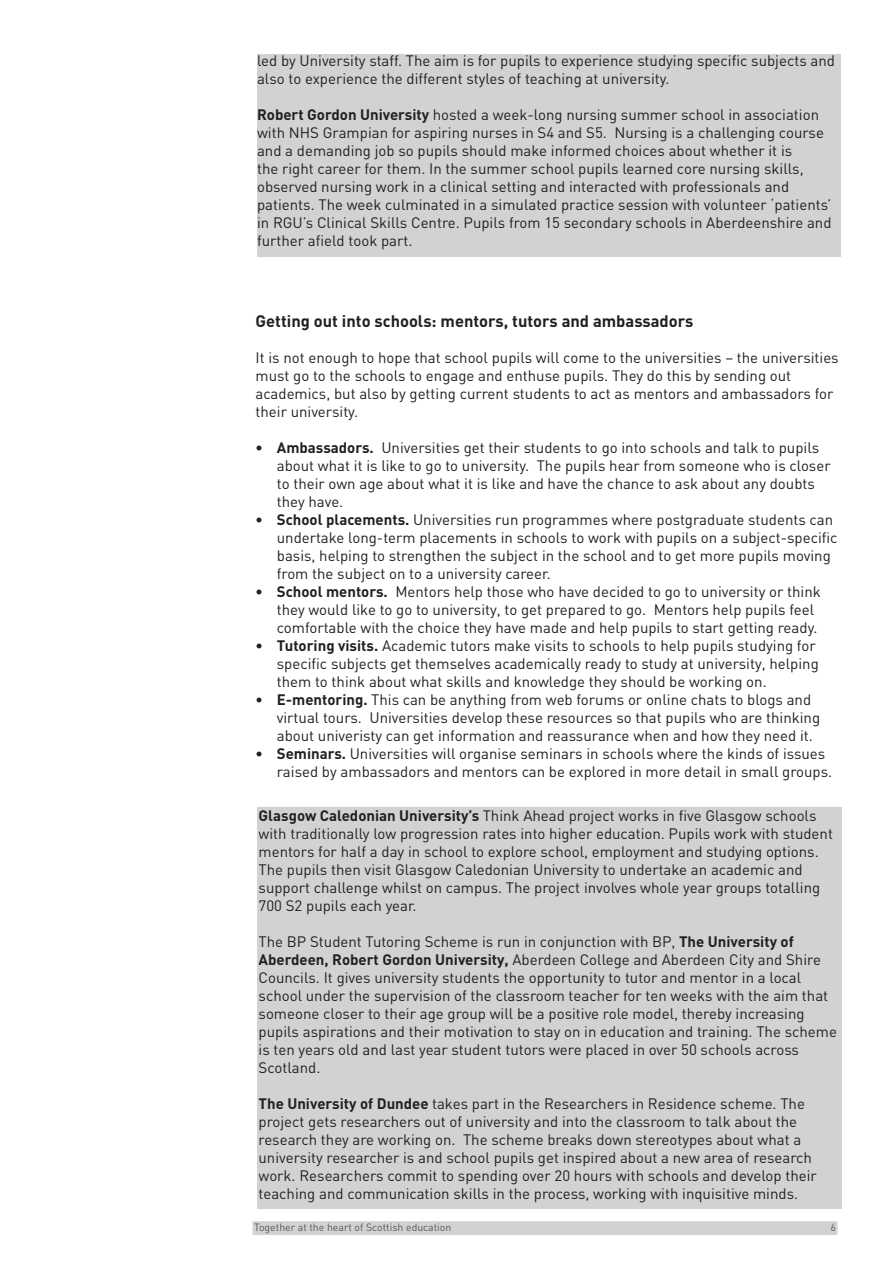
<style>
.page{position:relative;width:893px;height:1263px;background:#fff}
.page>*{position:absolute;margin:0;border:0;box-sizing:border-box;transform-origin:0 0}
.t1{font:700 16.5px "DIN";color:#231f20}
.Bullets-test{font:15px/18px "DIN";color:#231f20}
.t2{font:10.5px "DIN";color:#57585a}
.s1{font-weight:700}
</style>
<div class="page">
<div style="left:258px;top:808px;width:583px;height:400px;background:#d1d2d4"></div>
<div style="left:257px;top:807px;width:585px;height:402px;border:2px solid #d1d2d4"></div>
<div style="left:253px;top:1222px;width:584px;height:12px;background:#d1d2d4"></div>
<div style="left:253px;top:1221px;width:584px;height:14px;border:2px solid #d1d2d4"></div>
<div style="left:257px;top:54px;width:583px;height:203px;background:#d1d2d4"></div>
<p class="Bullets-test" style="left:257px;top:52px;width:579px">led by University staff. The aim is for pupils to experience studying specific subjects and also to experience the different styles of teaching at university.</p>
<p class="Bullets-test" style="left:257px;top:106px;width:576px"><span class="s1">Robert Gordon University</span> hosted a week-long nursing summer school in association with NHS Grampian for aspiring nurses in S4 and S5. Nursing is a challenging course and a demanding job so pupils should make informed choices about whether it is<br>the right career for them. In the summer school pupils learned core nursing skills, observed nursing work in a clinical setting and interacted with professionals and patients. The week culminated in a simulated practice session with volunteer ‘patients’ in RGU’s Clinical Skills Centre. Pupils from 15 secondary schools in Aberdeenshire and further afield took part.</p>
<p class="t1" style="left:256px;top:310px;width:439px">Getting out into schools: mentors, tutors and ambassadors</p>
<p class="Bullets-test" style="left:256px;top:348px;width:585px">It is not enough to hope that school pupils will come to the universities – the universities must go to the schools to engage and enthuse pupils. They do this by sending out academics, but also by getting current students to act as mentors and ambassadors for their university.</p>
<p class="Bullets-test" style="left:277px;top:438px;width:555px;text-indent:-21px"><span class="s1">• Ambassadors.</span> Universities get their students to go into schools and talk to pupils about what it is like to go to university. The pupils hear from someone who is closer to their own age about what it is like and have the chance to ask about any doubts they have.</p>
<p class="Bullets-test" style="left:277px;top:510px;width:562px;text-indent:-21px"><span class="s1">• School placements.</span> Universities run programmes where postgraduate students can undertake long-term placements in schools to work with pupils on a subject-specific basis, helping to strengthen the subject in the school and to get more pupils moving from the subject on to a university career.</p>
<p class="Bullets-test" style="left:277px;top:582px;width:545px;text-indent:-21px"><span class="s1">• School mentors.</span> Mentors help those who have decided to go to university or think they would like to go to university, to get prepared to go. Mentors help pupils feel comfortable with the choice they have made and help pupils to start getting ready.</p>
<p class="Bullets-test" style="left:277px;top:636px;width:543px;text-indent:-21px"><span class="s1">• Tutoring visits.</span> Academic tutors make visits to schools to help pupils studying for specific subjects get themselves academically ready to study at university, helping them to think about what skills and knowledge they should be working on.</p>
<p class="Bullets-test" style="left:277px;top:690px;width:545px;text-indent:-21px"><span class="s1">• E-mentoring.</span> This can be anything from web forums or online chats to blogs and virtual tours. Universities develop these resources so that pupils who are thinking about univeristy can get information and reassurance when and how they need it.</p>
<p class="Bullets-test" style="left:277px;top:744px;width:557px;text-indent:-21px"><span class="s1">• Seminars.</span> Universities will organise seminars in schools where the kinds of issues raised by ambassadors and mentors can be explored in more detail in small groups.</p>
<p class="Bullets-test" style="left:259px;top:806px;width:576px"><span class="s1">Glasgow Caledonian University’s</span> Think Ahead project works in five Glasgow schools with traditionally low progression rates into higher education. Pupils work with student mentors for half a day in school to explore school, employment and studying options.<br>The pupils then visit Glasgow Caledonian University to undertake an academic and support challenge whilst on campus. The project involves whole year groups totalling 700 S2 pupils each year.</p>
<p class="Bullets-test" style="left:259px;top:932px;width:580px">The BP Student Tutoring Scheme is run in conjunction with BP, <span class="s1">The University of Aberdeen, Robert Gordon University,</span> Aberdeen College and Aberdeen City and Shire Councils. It gives university students the opportunity to tutor and mentor in a local school under the supervision of the classroom teacher for ten weeks with the aim that someone closer to their age group will be a positive role model, thereby increasing pupils aspirations and their motivation to stay on in education and training. The scheme is ten years old and last year student tutors were placed in over 50 schools across Scotland.</p>
<p class="Bullets-test" style="left:259px;top:1094px;width:560px"><span class="s1">The University of Dundee</span> takes part in the Researchers in Residence scheme. The project gets researchers out of university and into the classroom to talk about the research they are working on. The scheme breaks down stereotypes about what a university researcher is and school pupils get inspired about a new area of research work. Researchers commit to spending over 20 hours with schools and develop their teaching and communication skills in the process, working with inquisitive minds.</p>
<p class="t2" style="left:254px;top:1221px;width:199px">Together at the heart of Scottish education</p>
<p class="t2" style="left:830px;top:1221px;width:7px">6</p>
</div>
